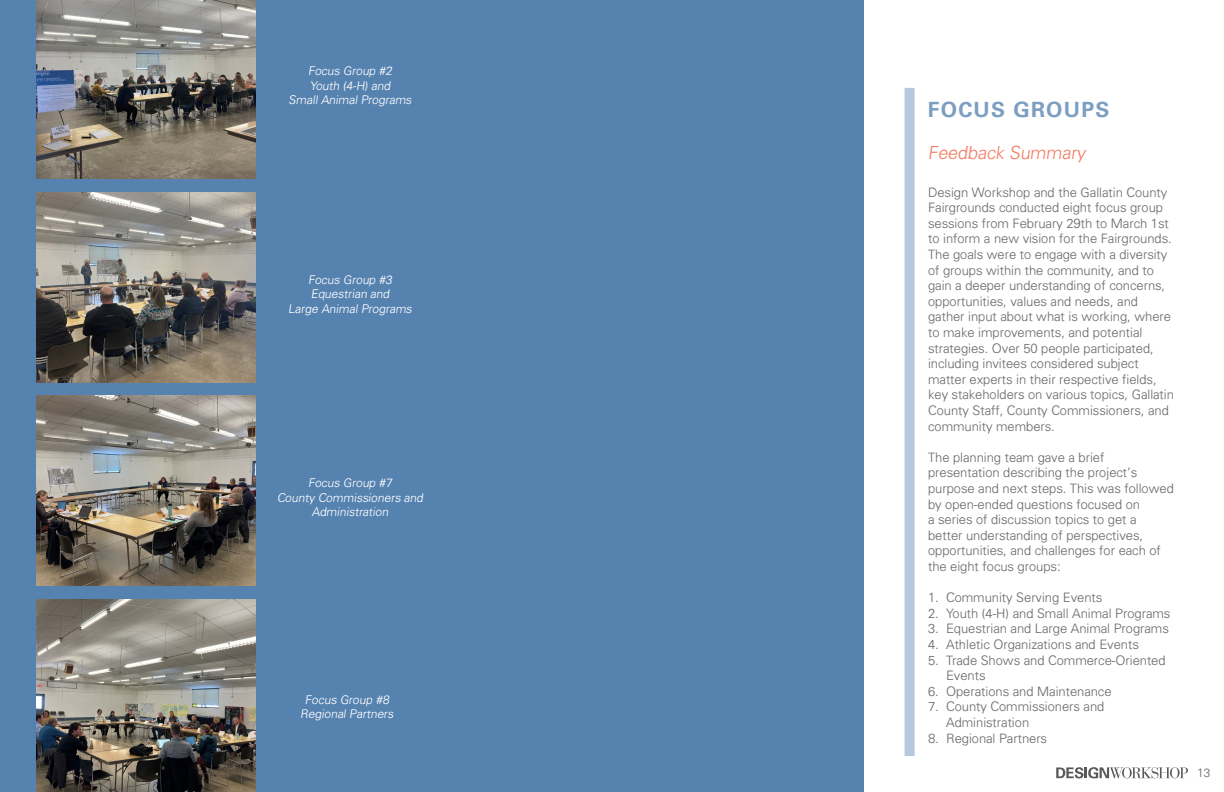
<style>
.page{position:relative;width:1224px;height:792px;background:#fff}
.page>*{position:absolute;margin:0;border:0;box-sizing:border-box;transform-origin:0 0}
.Paragraph_Style_2{font:700 21px "Univers LT Std";letter-spacing:.06em;color:#7b9ec1}
.Cards_-_Body_Text_copy{font:300 18px "Univers";color:#f47f67}
.Cards_-_Body_Text_copy-2{font:300 13px/15.6px "Univers";color:#6c6d70}
.Paragraph_Style_1{font:300 12px/14.4px "Univers";color:#fff;text-align:center}
.t1{font:300 12px "Univers";color:#6c6d70}
</style>
<div class="page">
<svg style="left:1056px;top:767px;width:132px;height:12px"></svg>
<div style="left:905px;top:88px;width:10px;height:668px;background:#b6c9dc"></div>
<div style="left:0;top:0;width:864px;height:792px;background:#5682b0"></div>
<img style="left:36px;top:0;width:220px;height:179px">
<img style="left:36px;top:396px;width:220px;height:190px">
<img style="left:36px;top:192px;width:220px;height:190px">
<img style="left:36px;top:599px;width:220px;height:193px">
<p class="Paragraph_Style_1" style="left:308px;top:64px;width:87px">Focus Group #2</p>
<p class="Paragraph_Style_1" style="left:310px;top:78px;width:84px">Youth (4-H) and</p>
<p class="Paragraph_Style_1" style="left:289px;top:92px;width:126px">Small Animal Programs</p>
<p class="Paragraph_Style_1" style="left:308px;top:272px;width:87px">Focus Group #3</p>
<p class="Paragraph_Style_1" style="left:311px;top:287px;width:82px">Equestrian and</p>
<p class="Paragraph_Style_1" style="left:288px;top:301px;width:127px">Large Animal Programs</p>
<p class="Paragraph_Style_1" style="left:308px;top:476px;width:87px">Focus Group #7</p>
<p class="Paragraph_Style_1" style="left:277px;top:490px;width:150px">County Commissioners and<br>Administration</p>
<p class="Paragraph_Style_1" style="left:305px;top:692px;width:87px">Focus Group #8</p>
<p class="Paragraph_Style_1" style="left:300px;top:706px;width:97px">Regional Partners</p>
<p class="Paragraph_Style_2" style="left:928px;top:97px;width:183px">FOCUS GROUPS</p>
<p class="Cards_-_Body_Text_copy" style="left:928px;top:142px;width:159px">Feedback Summary</p>
<p class="Cards_-_Body_Text_copy-2" style="left:928px;top:184px;width:247px">Design Workshop and the Gallatin County Fairgrounds conducted eight focus group sessions from February 29th to March 1st to inform a new vision for the Fairgrounds.<br>The goals were to engage with a diversity of groups within the community, and to gain a deeper understanding of concerns, opportunities, values and needs, and gather input about what is working, where to make improvements, and potential strategies. Over 50 people participated, including invitees considered subject matter experts in their respective fields, key stakeholders on various topics, Gallatin County Staff, County Commissioners, and community members.</p>
<p class="Cards_-_Body_Text_copy-2" style="left:928px;top:449px;width:247px">The planning team gave a brief presentation describing the project’s purpose and next steps. This was followed by open-ended questions focused on<br>a series of discussion topics to get a better understanding of perspectives, opportunities, and challenges for each of the eight focus groups:</p>
<p class="Cards_-_Body_Text_copy-2" style="left:928px;top:589px;width:176px">1. Community Serving Events</p>
<p class="Cards_-_Body_Text_copy-2" style="left:928px;top:605px;width:244px">2. Youth (4-H) and Small Animal Programs</p>
<p class="Cards_-_Body_Text_copy-2" style="left:928px;top:621px;width:242px">3. Equestrian and Large Animal Programs</p>
<p class="Cards_-_Body_Text_copy-2" style="left:928px;top:636px;width:212px">4. Athletic Organizations and Events</p>
<p class="Cards_-_Body_Text_copy-2" style="left:946px;top:652px;width:221px;text-indent:-18px">5. Trade Shows and Commerce-Oriented<br>Events</p>
<p class="Cards_-_Body_Text_copy-2" style="left:928px;top:683px;width:185px">6. Operations and Maintenance</p>
<p class="Cards_-_Body_Text_copy-2" style="left:946px;top:699px;width:160px;text-indent:-18px">7. County Commissioners and<br>Administration</p>
<p class="Cards_-_Body_Text_copy-2" style="left:928px;top:730px;width:121px">8. Regional Partners</p>
<p class="t1" style="left:1197px;top:765px;width:15px">13</p>
</div>
